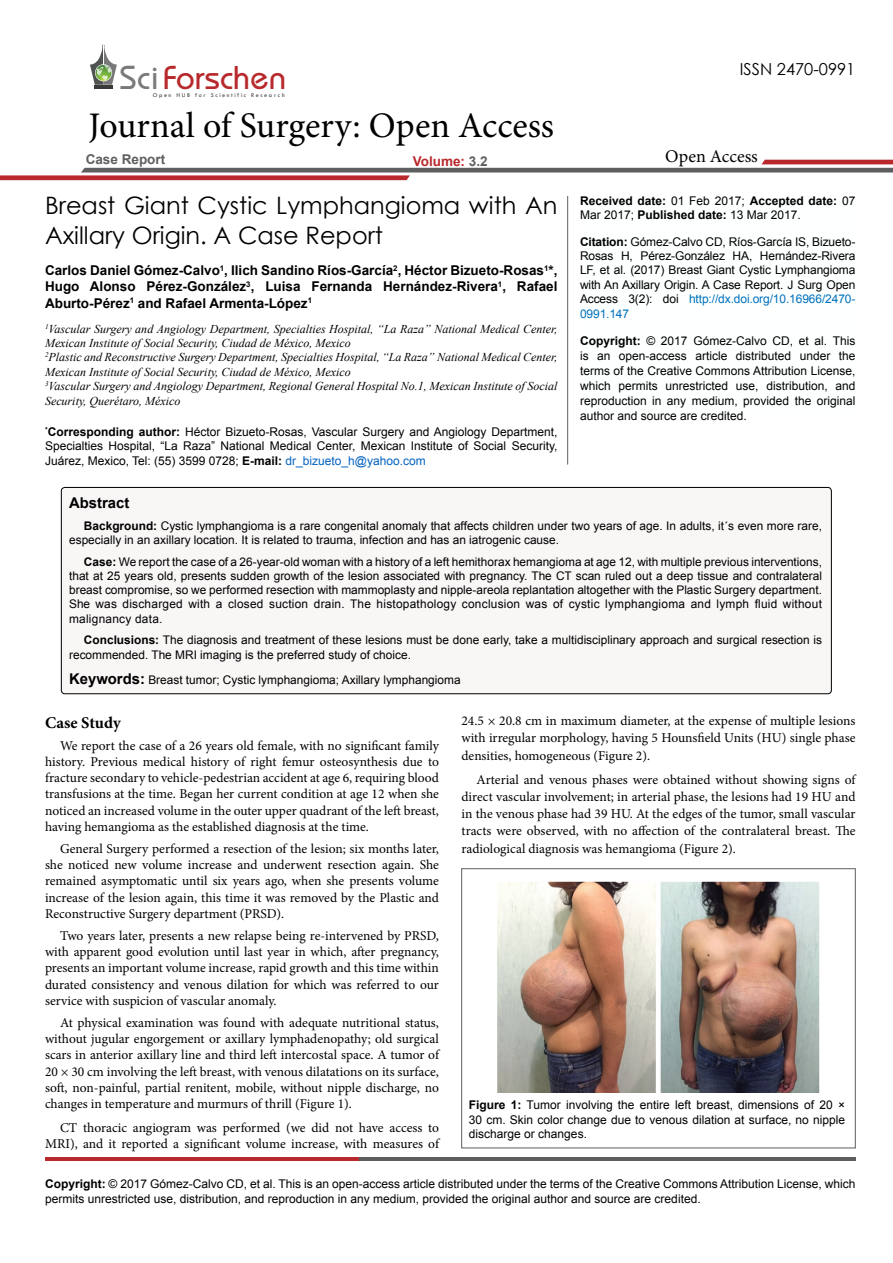
<style>
.page{position:relative;width:893px;height:1263px;background:#fff}
.page>*{position:absolute;margin:0;border:0;box-sizing:border-box;transform-origin:0 0}
.t1{font:36px "Minion Pro";color:#000}
.t2{font:34.35px "Opal";color:#b8292c}
.t3{font:24px/30px "Century Gothic";color:#000}
.t4{font:18px "Minion Pro";color:#000}
.t5{font:16.5px "Century Gothic";color:#000}
.List_Paragraph{font:700 16.5px "Minion Pro";color:#000}
.List_Paragraph-2{font:700 14.85px "Arial";color:#000}
.t6{font:13.5px/16.2px "Minion Pro";color:#000;text-align:justify}
.t7{font:700 13.5px/16.2px "Arial";color:#000;text-align:justify}
.t8{font:700 13.5px "Arial";color:#5e5f61}
.t9{font:700 13.5px "Arial";color:#b9282c}
.t10{font:12px/14.4px "Arial";color:#000;text-align:justify}
.t11{font:italic 12px/14.4px "Times New Roman";color:#000}
.t12{font:700 12px/14.4px "Arial";color:#000}
.t13{font:11.85px/14.2px "Arial";color:#000}
.t14{font:6.15px "Tw Cen";letter-spacing:.27em;color:#3a3a3a}
.s1{color:#7a7a7b}
.s2{color:#5e5f61}
.s3{font-weight:700}
.s4{color:#0563c1}
.s5{font-weight:400}
.s6{color:#0072bc}
.s7{font-weight:700;font-size:14.85px}
</style>
<div class="page">
<hr style="left:94px;top:85px;width:19px;height:4px;background:#3a3a3a">
<svg style="left:90px;top:45px;width:27px;height:40px"></svg>
<svg style="left:0;top:160px;width:893px;height:20px"></svg>
<hr style="left:45px;top:1157px;width:314px;height:4px;background:#b9282c">
<hr style="left:359px;top:1157px;width:496px;height:4px;background:#5d5e60">
<hr style="left:567px;top:196px;width:1px;height:269px;background:#5e5f61">
<div style="left:61px;top:487px;width:770px;height:207px;background:#f9f6f6;border-radius:4px"></div>
<div style="left:61px;top:487px;width:771px;height:207px;border:1px solid #000;border-radius:4px"></div>
<div style="left:461px;top:868px;width:394px;height:280px;border:1px solid #5d5e60"></div>
<img style="left:497px;top:881px;width:323px;height:211px">
<h2 class="t2" style="left:120px;top:57px;width:168px"><span class="s1">Sci</span>Forschen</h2>
<p class="t14" style="left:153px;top:91px;width:134px">O pen HUB for Scientific Research</p>
<h1 class="t1" style="left:88px;top:102px;width:467px">Journal of Surgery: Open Access</h1>
<p class="t8" style="left:86px;top:151px;width:81px">Case Report</p>
<p class="t9" style="left:413px;top:152px;width:76px">Volume: <span class="s2">3.2</span></p>
<p class="t3" style="left:45px;top:190px;width:514px">Breast Giant Cystic Lymphangioma with An<br>Axillary Origin. A Case Report</p>
<p class="t7" style="left:45px;top:263px;width:514px">Carlos Daniel Gómez-Calvo<sup>1</sup>, Ilich Sandino Ríos-García<sup>2</sup>, Héctor Bizueto-Rosas<sup>1</sup>*, Hugo Alonso Pérez-González<sup>3</sup>, Luisa Fernanda Hernández-Rivera<sup>1</sup>, Rafael Aburto-Pérez<sup>1</sup> and Rafael Armenta-López<sup>1</sup></p>
<p class="t11" style="left:45px;top:321px;width:514px"><sup>1</sup>Vascular Surgery and Angiology Department, Specialties Hospital, “La Raza” National Medical Center,<br>Mexican Institute of Social Security, Ciudad de México, Mexico</p>
<p class="t11" style="left:45px;top:350px;width:514px"><sup>2</sup>Plastic and Reconstructive Surgery Department, Specialties Hospital, “La Raza” National Medical Center,<br>Mexican Institute of Social Security, Ciudad de México, Mexico</p>
<p class="t11" style="left:45px;top:379px;width:514px"><sup>3</sup>Vascular Surgery and Angiology Department, Regional General Hospital No.1, Mexican Institute of Social<br>Security, Querétaro, México</p>
<p class="t10" style="left:45px;top:424px;width:514px"><sup>*</sup><span class="s3">Corresponding author:</span> Héctor Bizueto-Rosas, Vascular Surgery and Angiology Department, Specialties Hospital, “La Raza” National Medical Center, Mexican Institute of Social Security, Juárez, Mexico, Tel: (55) 3599 0728; <span class="s3">E-mail:</span> <span class="s4">dr_bizueto_h@yahoo.com</span></p>
<p class="t5" style="left:740px;top:58px;width:117px">ISSN 2470-0991</p>
<h3 class="t4" style="left:665px;top:145px;width:94px">Open Access</h3>
<p class="t12" style="left:580px;top:194px;width:277px">Received date: <span class="s5">01 Feb 2017;</span> Accepted date: <span class="s5">07<br>Mar 2017;</span> Published date: <span class="s5">13 Mar 2017.</span></p>
<p class="t10" style="left:580px;top:234px;width:277px"><span class="s3">Citation:</span> Gómez-Calvo CD, Ríos-García IS, Bizueto-Rosas H, Pérez-González HA, Hernández-Rivera LF, et al. (2017) Breast Giant Cystic Lymphangioma with An Axillary Origin. A Case Report. J Surg Open Access 3(2): doi <span class="s6">http://dx.doi.org/10.16966/2470- 0991.147</span></p>
<p class="t10" style="left:580px;top:333px;width:277px;line-height:15px"><span class="s3">Copyright:</span> © 2017 Gómez-Calvo CD, et al. This is an open-access article distributed under the terms of the Creative Commons Attribution License, which permits unrestricted use, distribution, and reproduction in any medium, provided the original author and source are credited.</p>
<p class="List_Paragraph-2" style="left:69px;top:493px;width:62px">Abstract</p>
<p class="t13" style="left:69px;top:519px;width:754px;text-indent:15px"><span class="s3">Background:</span> Cystic lymphangioma is a rare congenital anomaly that affects children under two years of age. In adults, it´s even more rare, especially in an axillary location. It is related to trauma, infection and has an iatrogenic cause.</p>
<p class="t13" style="left:69px;top:554px;width:754px;text-align:justify;text-indent:15px"><span class="s3">Case:</span> We report the case of a 26-year-old woman with a history of a left hemithorax hemangioma at age 12, with multiple previous interventions, that at 25 years old, presents sudden growth of the lesion associated with pregnancy. The CT scan ruled out a deep tissue and contralateral breast compromise, so we performed resection with mammoplasty and nipple-areola replantation altogether with the Plastic Surgery department.<br>She was discharged with a closed suction drain. The histopathology conclusion was of cystic lymphangioma and lymph fluid without malignancy data.</p>
<p class="t13" style="left:69px;top:633px;width:754px;text-indent:15px"><span class="s3">Conclusions:</span> The diagnosis and treatment of these lesions must be done early, take a multidisciplinary approach and surgical resection is recommended. The MRI imaging is the preferred study of choice.</p>
<p class="t13" style="left:69px;top:673px;width:393px"><span class="s7">Keywords:</span> Breast tumor; Cystic lymphangioma; Axillary lymphangioma</p>
<p class="List_Paragraph" style="left:45px;top:711px;width:77px">Case Study</p>
<p class="t6" style="left:45px;top:737px;width:396px;text-indent:15px">We report the case of a 26 years old female, with no significant family history. Previous medical history of right femur osteosynthesis due to fracture secondary to vehicle-pedestrian accident at age 6, requiring blood transfusions at the time. Began her current condition at age 12 when she noticed an increased volume in the outer upper quadrant of the left breast, having hemangioma as the established diagnosis at the time.</p>
<p class="t6" style="left:45px;top:840px;width:395px;text-indent:15px">General Surgery performed a resection of the lesion; six months later, she noticed new volume increase and underwent resection again. She remained asymptomatic until six years ago, when she presents volume increase of the lesion again, this time it was removed by the Plastic and Reconstructive Surgery department (PRSD).</p>
<p class="t6" style="left:45px;top:927px;width:395px;text-indent:15px">Two years later, presents a new relapse being re-intervened by PRSD, with apparent good evolution until last year in which, after pregnancy, presents an important volume increase, rapid growth and this time within durated consistency and venous dilation for which was referred to our service with suspicion of vascular anomaly.</p>
<p class="t6" style="left:45px;top:1014px;width:395px;text-indent:15px">At physical examination was found with adequate nutritional status, without jugular engorgement or axillary lymphadenopathy; old surgical scars in anterior axillary line and third left intercostal space. A tumor of 20 × 30 cm involving the left breast, with venous dilatations on its surface, soft, non-painful, partial renitent, mobile, without nipple discharge, no changes in temperature and murmurs of thrill (Figure 1).</p>
<p class="t6" style="left:45px;top:1119px;width:396px;text-align:right">CT thoracic angiogram was performed (we did not have access to<br>MRI), and it reported a significant volume increase, with measures of</p>
<p class="t6" style="left:461px;top:712px;width:395px;line-height:17.1px">24.5 × 20.8 cm in maximum diameter, at the expense of multiple lesions with irregular morphology, having 5 Hounsfield Units (HU) single phase densities, homogeneous (Figure 2).</p>
<p class="t6" style="left:461px;top:771px;width:396px;line-height:17.1px;text-indent:15px">Arterial and venous phases were obtained without showing signs of direct vascular involvement; in arterial phase, the lesions had 19 HU and in the venous phase had 39 HU. At the edges of the tumor, small vascular tracts were observed, with no affection of the contralateral breast. The radiological diagnosis was hemangioma (Figure 2).</p>
<p class="t10" style="left:469px;top:1098px;width:378px"><span class="s3">Figure 1:</span> Tumor involving the entire left breast, dimensions of 20 × 30 cm. Skin color change due to venous dilation at surface, no nipple discharge or changes.</p>
<p class="t10" style="left:45px;top:1176px;width:812px;line-height:15px"><span class="s3">Copyright:</span> © 2017 Gómez-Calvo CD, et al. This is an open-access article distributed under the terms of the Creative Commons Attribution License, which permits unrestricted use, distribution, and reproduction in any medium, provided the original author and source are credited.</p>
</div>
